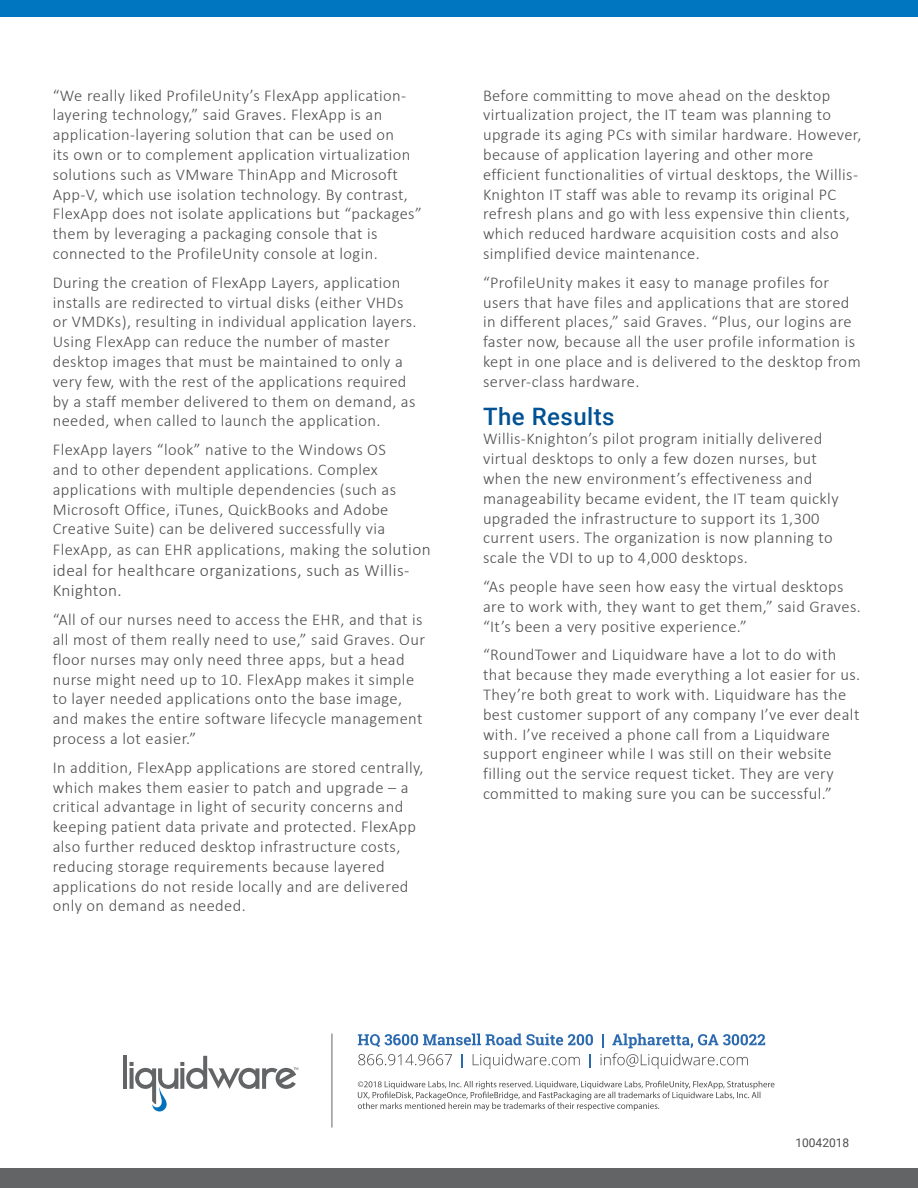
<style>
.page{position:relative;width:918px;height:1188px;background:#fff}
.page>*{position:absolute;margin:0;border:0;box-sizing:border-box;transform-origin:0 0}
.t1{font:500 24px "Roboto";letter-spacing:.02em;color:#005294}
.t2{font:300 17.25px/20.7px "Calibri";letter-spacing:.025em;color:#4f4e4e}
.t3{font:300 16.5px/19.8px "Calibri";letter-spacing:.025em;color:#4f4e4e}
.t4{font:12px "Roboto";color:#4f4e4e}
.s1{font-size:17.25px}
</style>
<div class="page">
<svg style="left:358px;top:1033px;width:235px;height:14px"></svg>
<svg style="left:358px;top:1054px;width:94px;height:11px"></svg>
<svg style="left:461px;top:1054px;width:2px;height:13px"></svg>
<svg style="left:473px;top:1053px;width:107px;height:16px"></svg>
<svg style="left:590px;top:1054px;width:1px;height:13px"></svg>
<svg style="left:601px;top:1033px;width:164px;height:36px"></svg>
<hr style="left:123px;top:1056px;width:4px;height:33px;background:#636466">
<svg style="left:130px;top:1056px;width:168px;height:55px"></svg>
<hr style="left:332px;top:1034px;width:1px;height:94px;background:#636466">
<div style="left:0;top:0;width:918px;height:17px;background:#0076c0"></div>
<svg style="left:358px;top:1081px;width:417px;height:30px"></svg>
<div style="left:0;top:1168px;width:918px;height:20px;background:#636466"></div>
<p class="t3" style="left:53px;top:85px;width:371px">“We really liked ProfileUnity’s FlexApp application&shy;layering technology,” said Graves. FlexApp is an application-layering solution that can be used on<br>its own or to complement application virtualization solutions such as VMware ThinApp and Microsoft App-V, which use isolation technology. By contrast, FlexApp does not isolate applications but “packages” them by leveraging a packaging console that is connected to the ProfileUnity console at login.</p>
<p class="t3" style="left:53px;top:272px;width:365px">During the creation of FlexApp Layers, application installs are redirected to virtual disks (either VHDs or VMDKs), resulting in individual application layers.<br>Using FlexApp can reduce the number of master desktop images that must be maintained to only a very few, with the rest of the applications required by a staff member delivered to them on demand, as needed, when called to launch the application.</p>
<p class="t3" style="left:53px;top:440px;width:380px">FlexApp layers “look” native to the Windows OS<br>and to other dependent applications. Complex applications with multiple dependencies (such as Microsoft Office, iTunes, QuickBooks and Adobe Creative Suite) can be delivered successfully via FlexApp, as can EHR applications, making the <span class="s1">solution</span></p>
<p class="t2" style="left:53px;top:560px;width:358px">ideal for healthcare organizations, such as Willis-<br>Knighton.</p>
<p class="t3" style="left:53px;top:610px;width:374px">“All of our nurses need to access the EHR, and that is all most of them really need to use,” said Graves. Our floor nurses may only need three apps, but a head nurse might need up to 10. FlexApp makes it simple to layer needed applications onto the base image, and makes the entire software lifecycle management process a lot easier.”</p>
<p class="t3" style="left:53px;top:757px;width:372px">In addition, FlexApp applications are stored centrally, which makes them easier to patch and upgrade – a critical advantage in light of security concerns and keeping patient data private and protected. FlexApp also further reduced desktop infrastructure costs, reducing storage requirements because layered applications do not reside locally and are delivered only on demand as needed.</p>
<p class="t3" style="left:483px;top:85px;width:380px">Before committing to move ahead on the desktop virtualization project, the IT team was planning to upgrade its aging PCs with similar hardware. However, because of application layering and other more efficient functionalities of virtual desktops, the Willis-Knighton IT staff was able to revamp its original PC refresh plans and go with less expensive thin clients, which reduced hardware acquisition costs and also simplified device maintenance.</p>
<p class="t3" style="left:483px;top:272px;width:379px">“ProfileUnity makes it easy to manage profiles for users that have files and applications that are stored in different places,” said Graves. “Plus, our logins are faster now, because all the user profile information is kept in one place and is delivered to the desktop from server-class hardware.</p>
<h1 class="t1" style="left:483px;top:399px;width:133px">The Results</h1>
<p class="t3" style="left:483px;top:429px;width:357px">Willis-Knighton’s pilot program initially delivered virtual desktops to only a few dozen nurses, but when the new environment’s effectiveness and manageability became evident, the IT team quickly upgraded the infrastructure to support its 1,300 current users. The organization is now planning to scale the VDI to up to 4,000 desktops.</p>
<p class="t3" style="left:483px;top:576px;width:379px">“As people have seen how easy the virtual desktops are to work with, they want to get them,” said Graves. “It’s been a very positive experience.”</p>
<p class="t3" style="left:483px;top:645px;width:379px">“RoundTower and Liquidware have a lot to do with that because they made everything a lot easier for us.<br>They’re both great to work with. Liquidware has the best customer support of any company I’ve ever dealt with. I’ve received a phone call from a Liquidware support engineer while I was still on their website filling out the service request ticket. They are very committed to making sure you can be successful.”</p>
<p class="t4" style="left:795px;top:1135px;width:55px">10042018</p>
</div>
